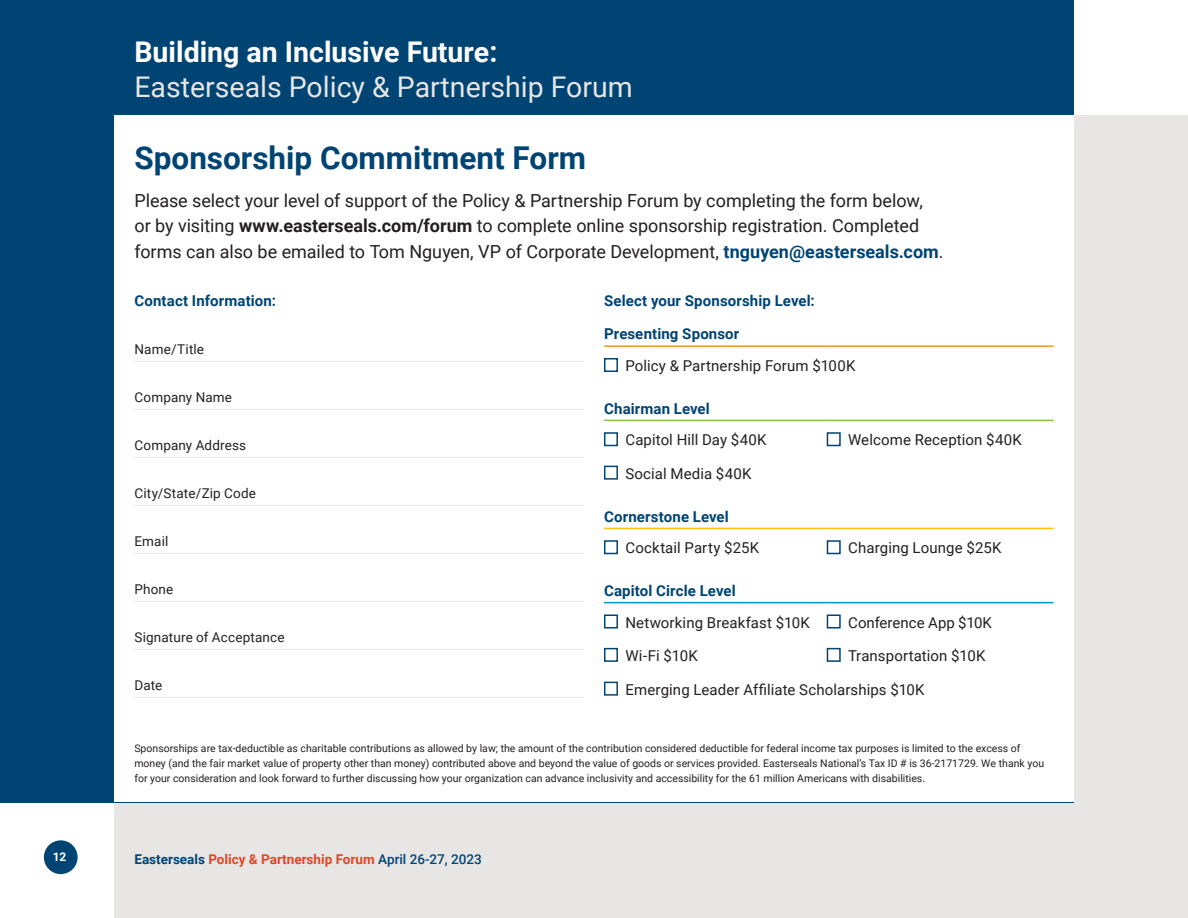
<style>
.page{position:relative;width:1188px;height:918px;background:#fff}
.page>*{position:absolute;margin:0;border:0;box-sizing:border-box;transform-origin:0 0}
.t1{font:700 31.5px "Roboto";color:#004473}
.t2{font:28.5px/34.5px "Roboto";color:#e7e6e5}
.t3{font:18px/25.5px "Roboto";color:#231f20}
.t4{font:15px "Roboto";letter-spacing:.005em;color:#231f20}
.t5{font:700 15px "Roboto";letter-spacing:.01em;color:#004473}
.t6{font:13.5px "Roboto";letter-spacing:.01em;color:#231f20}
.t7{font:700 13.5px "Roboto";color:#e04725}
.t8{font:700 12px "Roboto";color:#fff}
.t9{font:10.5px/15px "Roboto";color:#231f20}
.s1{font-weight:700;color:#fff}
.s2{font-weight:700}
.s3{font-weight:700;color:#004473}
.s4{color:#004473}
.s5{font-weight:500;color:#004473}
</style>
<div class="page">
<div style="left:114px;top:116px;width:1074px;height:802px;background:#e7e6e5"></div>
<div style="left:0;top:0;width:1074px;height:802px;background:#004473"></div>
<div style="left:114px;top:116px;width:960px;height:686px;background:#fff"></div>
<hr style="left:604px;top:345px;width:223px;height:2px;background:#f7941d">
<hr style="left:827px;top:345px;width:227px;height:2px;background:#f7941d">
<hr style="left:604px;top:602px;width:223px;height:1px;background:#0097d0">
<hr style="left:827px;top:602px;width:227px;height:1px;background:#0097d0">
<hr style="left:604px;top:528px;width:223px;height:1px;background:#ffc20d">
<hr style="left:827px;top:528px;width:227px;height:1px;background:#ffc20d">
<hr style="left:604px;top:420px;width:223px;height:1px;background:#83c441">
<hr style="left:827px;top:420px;width:227px;height:1px;background:#83c441">
<hr style="left:134px;top:361px;width:450px;height:1px;background:#e7e6e5">
<hr style="left:134px;top:409px;width:450px;height:1px;background:#e7e6e5">
<hr style="left:134px;top:457px;width:450px;height:1px;background:#e7e6e5">
<hr style="left:134px;top:505px;width:450px;height:1px;background:#e7e6e5">
<hr style="left:134px;top:553px;width:450px;height:1px;background:#e7e6e5">
<hr style="left:134px;top:601px;width:450px;height:1px;background:#e7e6e5">
<hr style="left:134px;top:649px;width:450px;height:1px;background:#e7e6e5">
<hr style="left:134px;top:697px;width:450px;height:1px;background:#e7e6e5">
<div style="left:44px;top:840px;width:34px;height:34px;background:#004473;border-radius:50%"></div>
<p class="t2" style="left:134px;top:34px;width:500px"><span class="s1">Building an Inclusive Future:<br></span>Easterseals Policy &amp; Partnership Forum</p>
<h2 class="t1" style="left:134px;top:135px;width:453px">Sponsorship Commitment Form</h2>
<p class="t3" style="left:134px;top:187px;width:811px">Please select your level of support of the Policy &amp; Partnership Forum by completing the form below, or by visiting <span class="s2">www.easterseals.com/forum</span> to complete online sponsorship registration. Completed forms can also be emailed to Tom Nguyen, VP of Corporate Development, <span class="s3">tnguyen@easterseals.com</span>.</p>
<h3 class="t5" style="left:134px;top:291px;width:143px">Contact Information:</h3>
<p class="t6" style="left:134px;top:340px;width:71px">Name/Title</p>
<p class="t6" style="left:134px;top:388px;width:99px">Company Name</p>
<p class="t6" style="left:134px;top:436px;width:113px">Company Address</p>
<p class="t6" style="left:134px;top:484px;width:123px">City/State/Zip Code</p>
<p class="t6" style="left:134px;top:532px;width:35px">Email</p>
<p class="t6" style="left:134px;top:580px;width:40px">Phone</p>
<p class="t6" style="left:134px;top:628px;width:152px">Signature of Acceptance</p>
<p class="t6" style="left:134px;top:676px;width:29px">Date</p>
<h3 class="t5" style="left:604px;top:291px;width:212px">Select your Sponsorship Level:</h3>
<h4 class="t5" style="left:604px;top:324px;width:137px">Presenting Sponsor</h4>
<p class="t4" style="left:604px;top:355px;width:253px"><span class="s4">■</span> Policy &amp; Partnership Forum $100K</p>
<h4 class="t5" style="left:604px;top:398px;width:107px">Chairman Level</h4>
<p class="t4" style="left:604px;top:430px;width:164px"><span class="s4">■</span> Capitol Hill Day $40K</p>
<p class="t4" style="left:827px;top:430px;width:197px"><span class="s4">■</span> Welcome Reception $40K</p>
<p class="t4" style="left:604px;top:463px;width:149px"><span class="s4">■</span> Social Media $40K</p>
<h4 class="t5" style="left:604px;top:506px;width:126px">Cornerstone Level</h4>
<p class="t4" style="left:604px;top:538px;width:157px"><span class="s4">■</span> Cocktail Party $25K</p>
<p class="t4" style="left:827px;top:538px;width:176px"><span class="s4">■</span> Charging Lounge $25K</p>
<h4 class="t5" style="left:604px;top:580px;width:133px">Capitol Circle Level</h4>
<p class="t4" style="left:604px;top:612px;width:207px"><span class="s4">■</span> Networking Breakfast $10K</p>
<p class="t4" style="left:827px;top:612px;width:167px"><span class="s4">■</span> Conference App $10K</p>
<p class="t4" style="left:604px;top:645px;width:95px"><span class="s4">■</span> Wi-Fi $10K</p>
<p class="t4" style="left:827px;top:645px;width:160px"><span class="s4">■</span> Transportation $10K</p>
<p class="t4" style="left:604px;top:679px;width:322px"><span class="s4">■</span> Emerging Leader Affiliate Scholarships $10K</p>
<p class="t9" style="left:134px;top:741px;width:911px">Sponsorships are tax-deductible as charitable contributions as allowed by law; the amount of the contribution considered deductible for federal income tax purposes is limited to the excess of money (and the fair market value of property other than money) contributed above and beyond the value of goods or services provided. Easterseals National’s Tax ID # is 36-2171729. We thank you for your consideration and look forward to further discussing how your organization can advance inclusivity and accessibility for the 61 million Americans with disabilities.</p>
<p class="t8" style="left:53px;top:849px;width:15px">12</p>
<p class="t7" style="left:134px;top:850px;width:349px"><span class="s4">Easterseals</span> Policy &amp; Partnership Forum <span class="s5">April 26-27, 2023</span></p>
</div>
